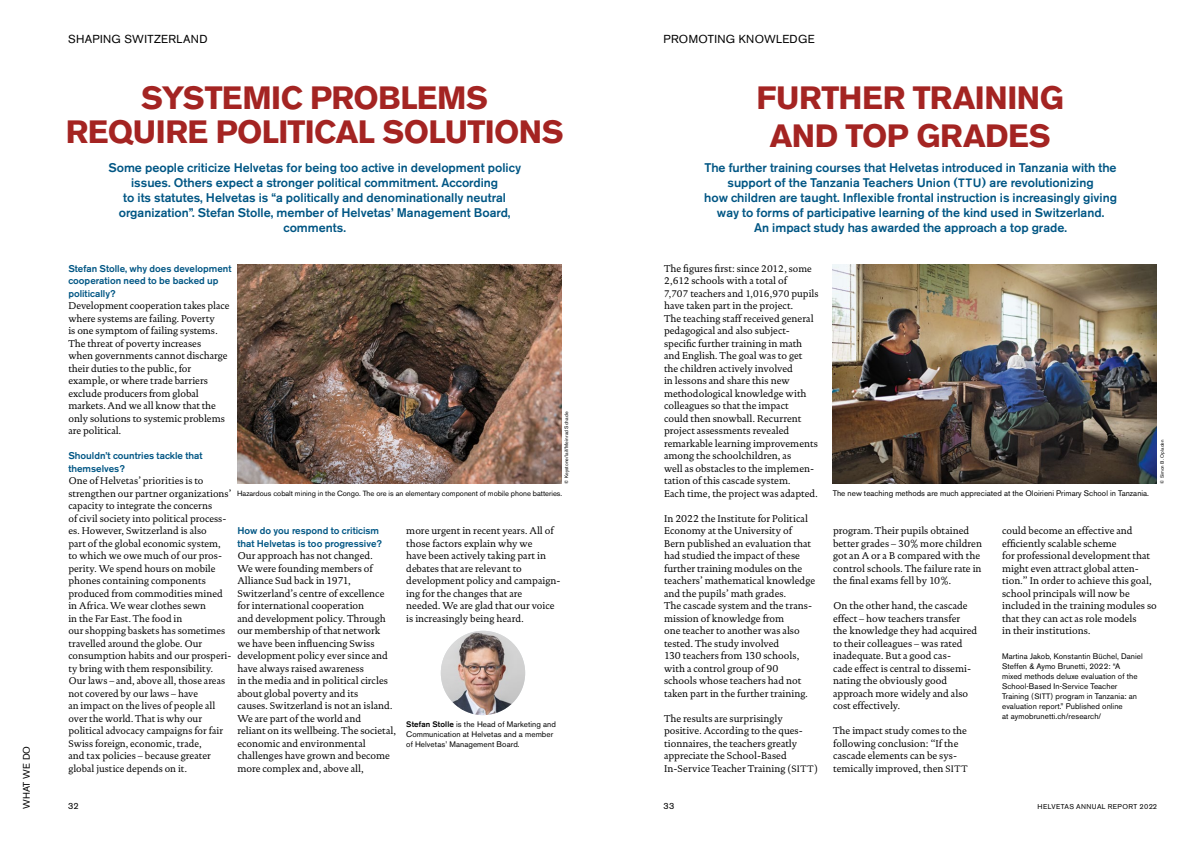
<style>
.page{position:relative;width:1191px;height:842px;background:#fff}
.page>*{position:absolute;margin:0;border:0;box-sizing:border-box;transform-origin:0 0}
.t1{font:700 32px/37.5px "Akzidenz Grotesk BE";letter-spacing:-.015em;color:#a42422;text-align:center}
.t2{font:500 12.5px/15px "Akzidenz Grotesk BE";color:#005684;text-align:center}
.t3{font:11.5px "Akzidenz Grotesk BE";letter-spacing:.03em;color:#000}
.t4{font:10px/12.5px "DTL Documenta TOT";color:#000}
.t5{font:9.9px/12.5px "DTL Documenta TOT";color:#000}
.t6{font:500 9.8px/12.5px "Akzidenz Grotesk BE";color:#005684}
.t7{font:9.5px "Akzidenz Grotesk BE";letter-spacing:.025em;color:#000}
.t8{font:9px "Akzidenz Grotesk BE";color:#000}
.t9{font:8px/10px "Akzidenz Grotesk BE";letter-spacing:.01em;color:#000}
.t10{font:7.5px "Akzidenz Grotesk BE";color:#000}
.t11{font:7px "Akzidenz Grotesk BE";letter-spacing:.06em;color:#000}
.t12{font:5px "Akzidenz Grotesk BE";letter-spacing:.02em;color:#000}
.t13{font:4.8px "Akzidenz Grotesk BE";letter-spacing:.02em;color:#000}
.s1{font-weight:500}
.s2{font-size:12px}
.s3{font-size:9.7px}
.s4{font-size:9.5px}
.s5{font-size:5px}
.s6{font-size:7.8px}
.s7{font-size:7.3px}
</style>
<div class="page">
<img style="left:237px;top:265px;width:324px;height:219px">
<img style="left:832px;top:265px;width:325px;height:219px">
<img style="left:441px;top:631px;width:84px;height:84px;border-radius:42px">
<p class="t7" style="left:21px;top:809px;width:65px;rotate:-90deg">WHAT WE DO</p>
<p class="t3" style="left:68px;top:32px;width:141px">SHAPING SWITZERLAND</p>
<p class="t3" style="left:663px;top:32px;width:153px">PROMOTING KNOWLEDGE</p>
<h1 class="t1" style="left:66px;top:81px;width:499px;line-height:34px">SYSTEMIC PROBLEMS<br>REQUIRE POLITICAL SOLUTIONS</h1>
<p class="t2" style="left:108px;top:160px;width:414px">Some people criticize Helvetas for being too active in development policy issues. Others expect a stronger political commitment. According<br>to its statutes, Helvetas is “a politically and denominationally neutral organization”. Stefan Stolle, member of Helvetas’ Management Board, comments.</p>
<p class="t6" style="left:68px;top:262px;width:165px">Stefan Stolle, why does development cooperation need to be backed up politically?</p>
<p class="t4" style="left:68px;top:299px;width:163px">Development cooperation takes place where systems are failing. Poverty<br>is one symptom of failing systems.<br>The threat of poverty increases<br>when governments cannot discharge their duties to the public, for example, or where trade barriers exclude producers from global markets. And we all know that the only solutions to systemic problems are political.</p>
<p class="t6" style="left:68px;top:449px;width:136px">Shouldn’t countries tackle that themselves?</p>
<p class="t5" style="left:68px;top:474px;width:164px">One of Helvetas’ priorities is to strengthen our partner organizations’ capacity to integrate the concerns<br>of civil society into political process&shy;es. However, Switzerland is also<br>part of the global economic system, to which we owe much of our pros&shy;perity. We spend hours on mobile phones containing components produced from commodities mined in Africa. We wear clothes sewn<br>in the Far East. The food in<br>our shopping baskets has sometimes travelled around the globe. Our consumption habits and our prosperi&shy;ty bring with them responsibility.<br>Our laws – and, above all, those areas not covered by our laws – have<br>an impact on the lives of people all over the world. That is why our political advocacy campaigns for fair Swiss foreign, economic, trade,<br>and tax policies – because greater global justice depends on it.</p>
<p class="t12" style="left:563px;top:484px;width:74px;rotate:-90deg">© Keystone/laif/Meinrad Schade</p>
<p class="t10" style="left:237px;top:489px;width:326px">Hazardous cobalt mining in the Congo. The ore is an elementary component of mobile phone batteries.</p>
<p class="t4" style="left:406px;top:524px;width:156px">more urgent in recent years. All of those factors explain why we<br>have been actively taking part in debates that are relevant to development policy and campaign&shy;ing for the changes that are<br>needed. We are glad that our voice is increasingly being heard.</p>
<p class="t6" style="left:237px;top:524px;width:146px">How do you respond to criticism that Helvetas is too progressive?</p>
<p class="t4" style="left:237px;top:549px;width:160px">Our approach has not changed.<br>We were founding members of<br>Alliance Sud back in 1971,<br>Switzerland’s centre of excellence for international cooperation<br>and development policy. Through our membership of that network<br>we have been influencing Swiss development policy ever since and have always raised awareness<br>in the media and in political circles about global poverty and its<br>causes. Switzerland is not an island.<br>We are part of the world and<br>reliant on its wellbeing. The societal, economic and environmental challenges have grown and become more complex and, above all,</p>
<p class="t9" style="left:406px;top:719px;width:151px"><span class="s1">Stefan Stolle</span> is the Head of Marketing and<br>Communication at Helvetas and a member of Helvetas’ Management Board.</p>
<h1 class="t1" style="left:756px;top:79px;width:309px">FURTHER TRAINING<br>AND TOP GRADES</h1>
<p class="t2" style="left:704px;top:160px;width:414px">The further training courses that Helvetas introduced in Tanzania with the support of the Tanzania Teachers Union (<span class="s2">TTU</span>) are revolutionizing<br>how children are taught. Inflexible frontal instruction is increasingly giving way to forms of participative learning of the kind used in Switzerland.<br>An impact study has awarded the approach a top grade.</p>
<p class="t4" style="left:664px;top:262px;width:156px">The figures first: since <span class="s3">2012, some<br>2,612</span> schools with a total of<br><span class="s3">7,707</span> teachers and <span class="s3">1,016,970</span> pupils have taken part in the project.<br>The teaching staff received general pedagogical and also subject&shy;specific further training in math and English. The goal was to get the children actively involved<br>in lessons and share this new methodological knowledge with colleagues so that the impact<br>could then snowball. Recurrent project assessments revealed remarkable learning improvements among the schoolchildren, as<br>well as obstacles to the implemen&shy;tation of this cascade system.<br>Each time, the project was adapted.</p>
<p class="t4" style="left:664px;top:512px;width:153px">In 2022 the Institute for Political<br>Economy at the University of<br>Bern published an evaluation that had studied the impact of these further training modules on the teachers’ mathematical knowledge and the pupils’ math grades.<br>The cascade system and the trans&shy;mission of knowledge from<br>one teacher to another was also tested. The study involved<br>130 teachers from 130 schools, with a control group of 90<br>schools whose teachers had not taken part in the further training.</p>
<p class="t4" style="left:664px;top:712px;width:155px">The results are surprisingly positive. According to the ques&shy;tionnaires, the teachers greatly appreciate the School-Based<br>In-Service Teacher Training (<span class="s4">SITT</span>)</p>
<p class="t9" style="left:833px;top:488px;width:318px">The new teaching methods are much appreciated at the Oloirieni Primary School in Tanzania.</p>
<p class="t13" style="left:1159px;top:484px;width:46px;rotate:-90deg"><span class="s5">©</span> Simon B. Opladen</p>
<p class="t4" style="left:833px;top:524px;width:150px">program. Their pupils obtained better grades – 30% more children got an A or a B compared with the control schools. The failure rate in the final exams fell by 10%.</p>
<p class="t4" style="left:833px;top:599px;width:146px">On the other hand, the cascade effect – how teachers transfer<br>the knowledge they had acquired to their colleagues – was rated inadequate. But a good cas-<br>cade effect is central to dissemi&shy;nating the obviously good approach more widely and also cost effectively.</p>
<p class="t4" style="left:833px;top:724px;width:136px">The impact study comes to the following conclusion: “If the cascade elements can be sys&shy;temically improved, then <span class="s4">SITT</span></p>
<p class="t4" style="left:1002px;top:524px;width:156px">could become an effective and efficiently scalable scheme<br>for professional development that might even attract global atten&shy;tion.” In order to achieve this goal, school principals will now be included in the training modules so that they can act as role models<br>in their institutions.</p>
<p class="t9" style="left:1002px;top:651px;width:142px">Martina Jakob, Konstantin Büchel, Daniel Steffen &amp; Aymo Brunetti, 2022: “A<br>mixed methods deluxe evaluation of the School-Based In-Service Teacher Training (<span class="s6">SITT</span>) program in Tanzania: an evaluation report.” Published online<br>at aymobrunetti.ch/research/</p>
<p class="t8" style="left:68px;top:801px;width:12px">32</p>
<p class="t8" style="left:663px;top:801px;width:12px">33</p>
<p class="t11" style="left:1037px;top:803px;width:121px">HELVETAS ANNUAL REPORT <span class="s7">2022</span></p>
</div>
